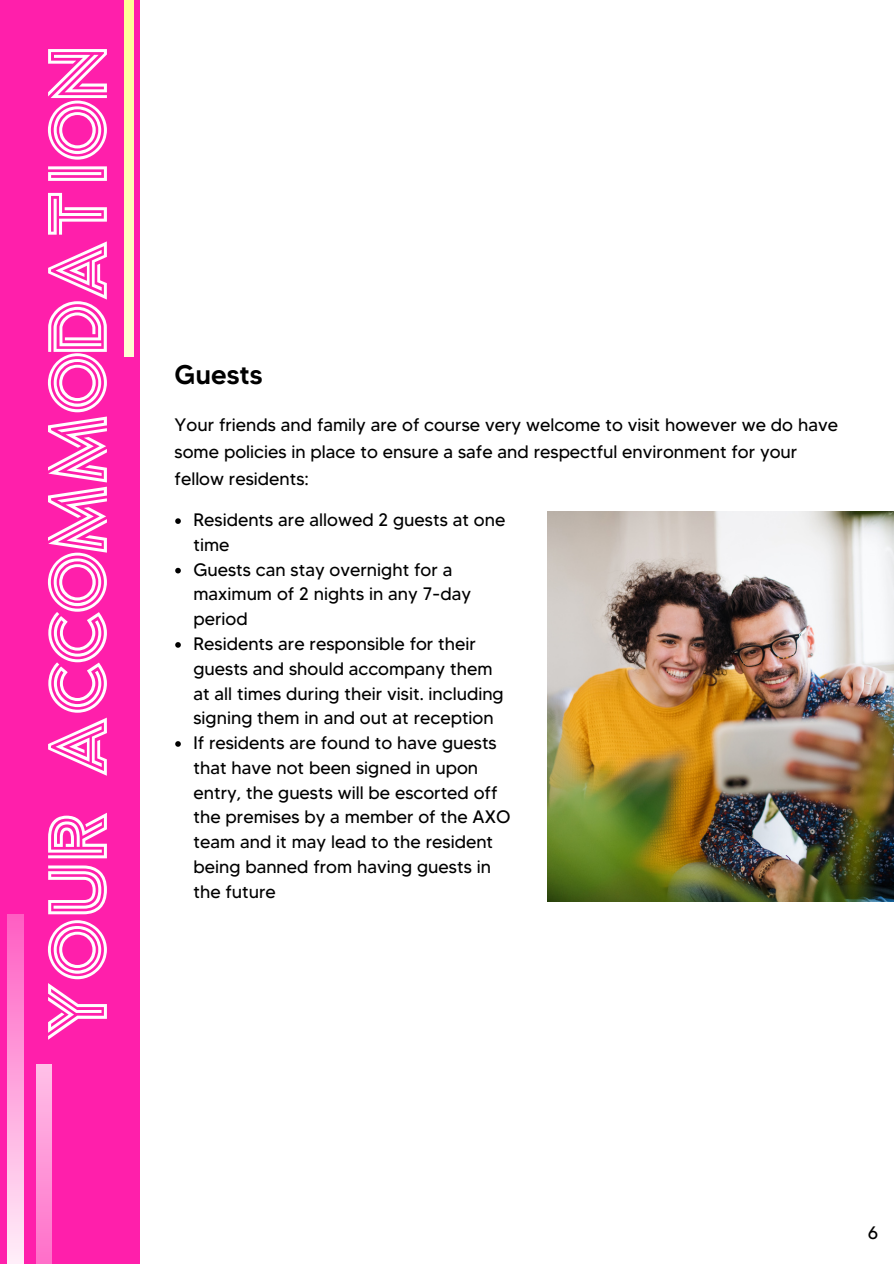
<style>
.page{position:relative;width:894px;height:1264px;background:#fff}
.page>*{position:absolute;margin:0;border:0;box-sizing:border-box;transform-origin:0 0}
.t1{font:84px "Argon PERSONAL";color:#fff}
.t2{font:500 27px "MADETOMMY";color:#000}
.t3{font:18px/24.8px "MADETOMMY";color:#000}
</style>
<div class="page">
<div style="left:0;top:0;width:140px;height:1263px;background:#ff1fab"></div>
<div style="left:7px;top:914px;width:16px;height:349px;background:linear-gradient(to bottom,#ff5dc2,#ffeef9)"></div>
<svg style="left:124px;top:0;width:9px;height:357px;background:#ffffb5"></svg>
<img style="left:547px;top:511px;width:346px;height:390px">
<div style="left:36px;top:1064px;width:16px;height:199px;background:linear-gradient(to bottom,#ffc1e8,#ff6ec9)"></div>
<svg style="left:175px;top:518px;width:6px;height:6px"></svg>
<svg style="left:175px;top:568px;width:6px;height:5px"></svg>
<svg style="left:175px;top:642px;width:6px;height:5px"></svg>
<svg style="left:175px;top:741px;width:6px;height:5px"></svg>
<h1 class="t1" style="left:40px;top:1039px;width:996px;rotate:-90deg">your accommodation</h1>
<h2 class="t2" style="left:175px;top:358px;width:89px">Guests</h2>
<p class="t3" style="left:175px;top:410px;width:664px;line-height:27px">Your friends and family are of course very welcome to visit however we do have some policies in place to ensure a safe and respectful environment for your fellow residents:</p>
<p class="t3" style="left:193px;top:507px;width:318px">Residents are allowed 2 guests at one time<br>Guests can stay overnight for a maximum of 2 nights in any 7-day period<br>Residents are responsible for their guests and should accompany them at all times during their visit. including signing them in and out at reception<br>If residents are found to have guests that have not been signed in upon entry, the guests will be escorted off the premises by a member of the AXO team and it may lead to the resident being banned from having guests in the future</p>
<p class="t3" style="left:867px;top:1220px;width:12px">6</p>
</div>
